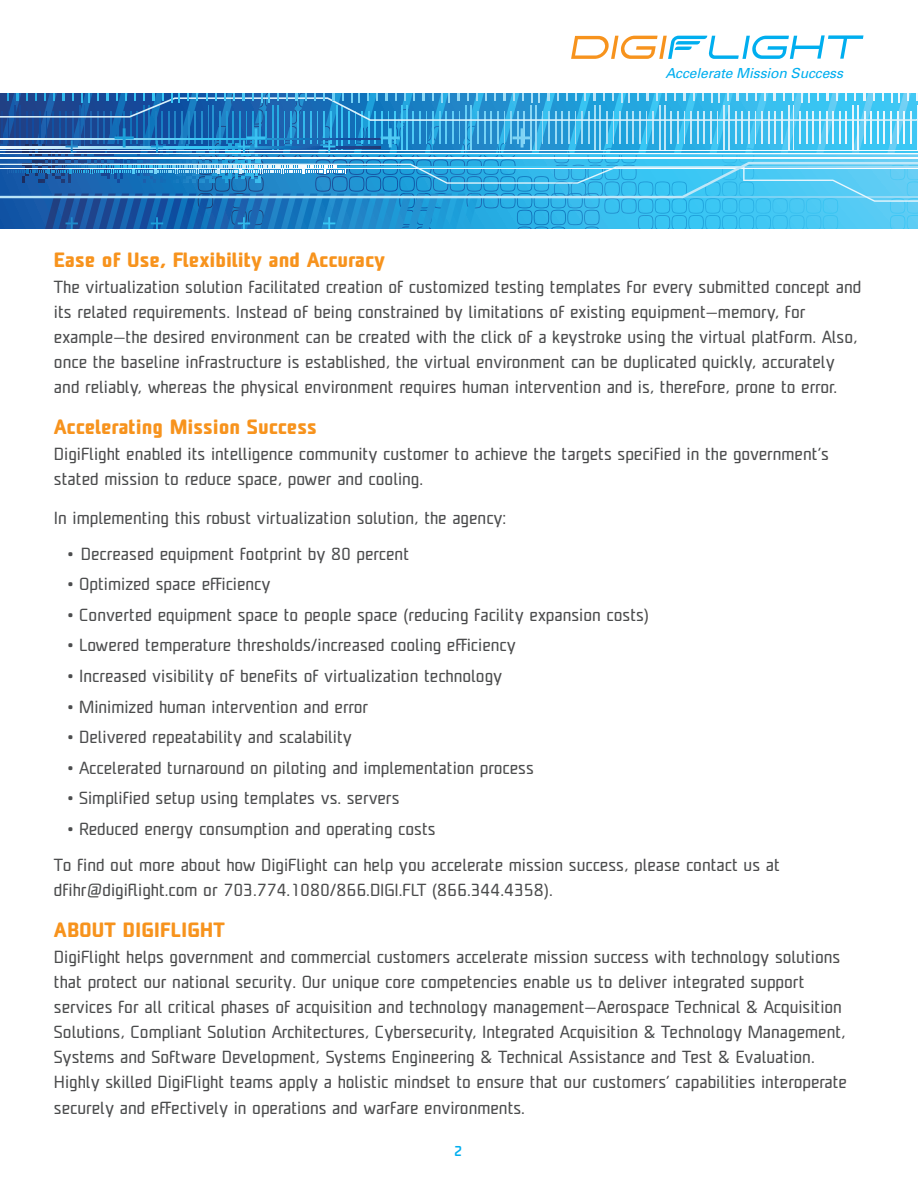
<style>
.page{position:relative;width:918px;height:1188px;background:#fff}
.page>*{position:absolute;margin:0;border:0;box-sizing:border-box;transform-origin:0 0}
.t1{font:700 19.5px "Unicod Sans";color:#f7931d}
.t2{font:16.5px/25px "Unicod Sans";color:#4b4c4d}
.t3{font:italic 13.8px "Univers";letter-spacing:-.01em;color:#00aeef}
.t4{font:500 13.5px "Unicod Sans";color:#00aeef}
</style>
<div class="page">
<svg style="left:0;top:93px;width:918px;height:135px;background:#41a1d6"></svg>
<svg style="left:571px;top:35px;width:292px;height:24px"></svg>
<p class="t3" style="left:665px;top:68px;width:179px">Accelerate Mission Success</p>
<p class="t1" style="left:54px;top:252px;width:333px">Ease of Use, Flexibility and Accuracy</p>
<p class="t2" style="left:54px;top:275px;width:809px">The virtualization solution facilitated creation of customized testing templates for every submitted concept and its related requirements. Instead of being constrained by limitations of existing equipment—memory, for example—the desired environment can be created with the click of a keystroke using the virtual platform. Also, once the baseline infrastructure is established, the virtual environment can be duplicated quickly, accurately and reliably, whereas the physical environment requires human intervention and is, therefore, prone to error.</p>
<p class="t1" style="left:54px;top:419px;width:264px">Accelerating Mission Success</p>
<p class="t2" style="left:54px;top:443px;width:777px">DigiFlight enabled its intelligence community customer to achieve the targets specified in the government’s stated mission to reduce space, power and cooling.</p>
<p class="t2" style="left:54px;top:506px;width:454px">In implementing this robust virtualization solution, the agency:</p>
<p class="t2" style="left:67px;top:542px;width:343px">• Decreased equipment footprint by 80 percent</p>
<p class="t2" style="left:67px;top:573px;width:205px">• Optimized space efficiency</p>
<p class="t2" style="left:67px;top:604px;width:583px">• Converted equipment space to people space (reducing facility expansion costs)</p>
<p class="t2" style="left:67px;top:634px;width:450px">• Lowered temperature thresholds/increased cooling efficiency</p>
<p class="t2" style="left:67px;top:665px;width:436px">• Increased visibility of benefits of virtualization technology</p>
<p class="t2" style="left:67px;top:695px;width:302px">• Minimized human intervention and error</p>
<p class="t2" style="left:67px;top:726px;width:286px">• Delivered repeatability and scalability</p>
<p class="t2" style="left:67px;top:757px;width:468px">• Accelerated turnaround on piloting and implementation process</p>
<p class="t2" style="left:67px;top:787px;width:334px">• Simplified setup using templates vs. servers</p>
<p class="t2" style="left:54px;top:812px;width:727px;line-height:36px;text-indent:14px">• Reduced energy consumption and operating costs<br>To find out more about how DigiFlight can help you accelerate mission success, please contact us at</p>
<p class="t2" style="left:54px;top:879px;width:500px">dfihr@digiflight.com or 703.774.1080/866.DIGI.FLT (866.344.4358).</p>
<p class="t1" style="left:54px;top:922px;width:172px">ABOUT DIGIFLIGHT</p>
<p class="t2" style="left:54px;top:946px;width:795px">DigiFlight helps government and commercial customers accelerate mission success with technology solutions that protect our national security. Our unique core competencies enable us to deliver integrated support services for all critical phases of acquisition and technology management—Aerospace Technical &amp; Acquisition Solutions, Compliant Solution Architectures, Cybersecurity, Integrated Acquisition &amp; Technology Management, Systems and Software Development, Systems Engineering &amp; Technical Assistance and Test &amp; Evaluation.<br>Highly skilled DigiFlight teams apply a holistic mindset to ensure that our customers’ capabilities interoperate securely and effectively in operations and warfare environments.</p>
<p class="t4" style="left:454px;top:1146px;width:10px">2</p>
</div>
